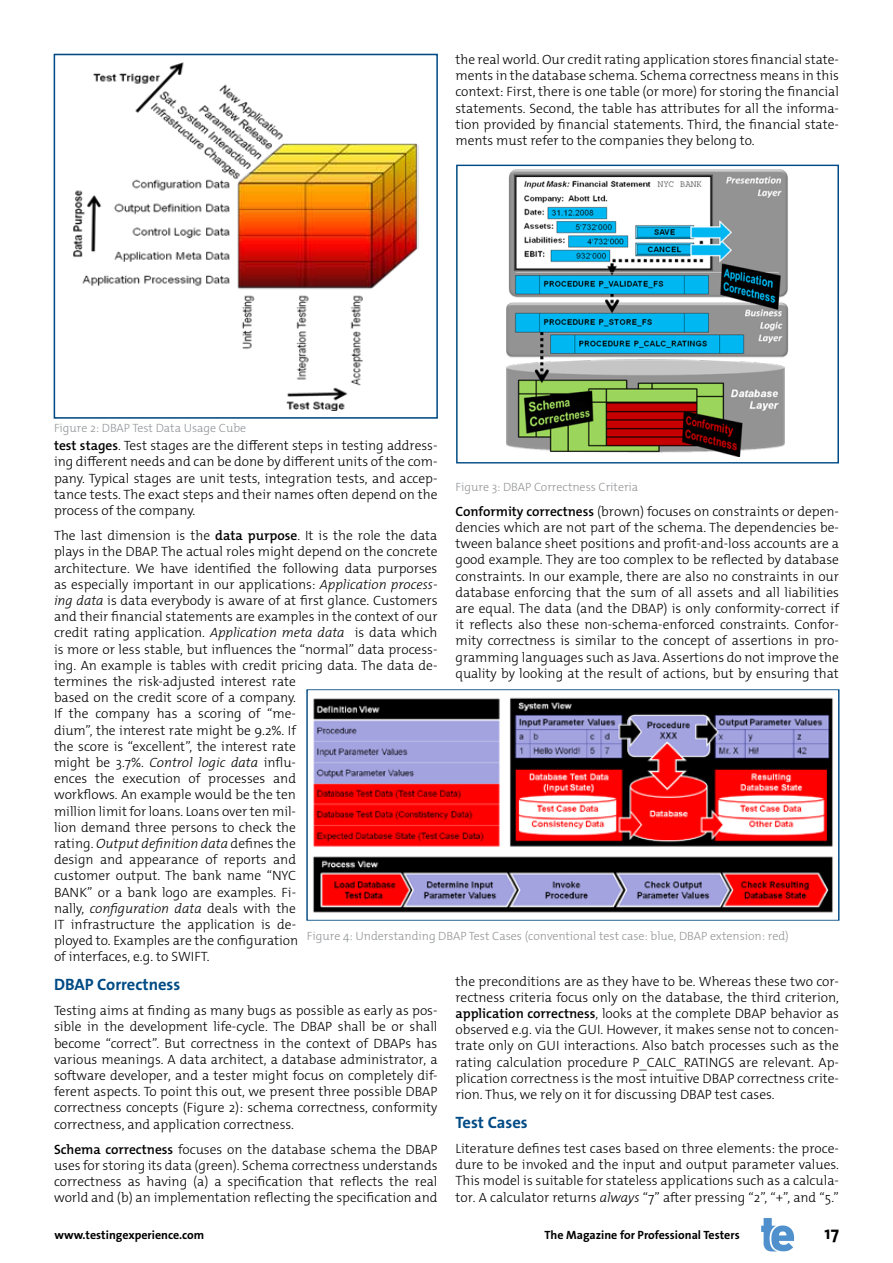
<style>
.page{position:relative;width:893px;height:1263px;background:#fff}
.page>*{position:absolute;margin:0;border:0;box-sizing:border-box;transform-origin:0 0}
.t1{font:700 18px "The Sans Os F";color:#000}
.t2{font:700 16.5px "The Sans Os F";color:#004b85}
.t3{font:300 13.5px/16.2px "The Mix Os F";color:#000;text-align:justify}
.t4{font:300 12px "The Mix Os F";color:#939598}
.t5{font:700 12px "The Sans Os F";color:#000}
.s1{font-weight:600}
.s2{font-style:italic}
</style>
<div class="page">
<svg style="left:761px;top:1218px;width:33px;height:33px"></svg>
<img style="left:73px;top:62px;width:346px;height:349px">
<div style="left:54px;top:54px;width:384px;height:365px;border:2px solid #004b85"></div>
<img style="left:506px;top:169px;width:283px;height:288px">
<div style="left:456px;top:165px;width:383px;height:298px;border:1px solid #004b85"></div>
<img style="left:313px;top:697px;width:520px;height:216px">
<div style="left:306px;top:689px;width:533px;height:232px;border:1px solid #004b85"></div>
<p class="t4" style="left:54px;top:420px;width:194px">Figure 2: DBAP Test Data Usage Cube</p>
<p class="t3" style="left:455px;top:51px;width:385px">the real world. Our credit rating application stores financial state&shy;ments in the database schema. Schema correctness means in this context: First, there is one table (or more) for storing the financial statements. Second, the table has attributes for all the informa&shy;tion provided by financial statements. Third, the financial state&shy;ments must refer to the companies they belong to.</p>
<p class="t3" style="left:54px;top:438px;width:385px"><span class="s1">test stages</span>. Test stages are the different steps in testing address&shy;ing different needs and can be done by different units of the com&shy;pany. Typical stages are unit tests, integration tests, and accep&shy;tance tests. The exact steps and their names often depend on the process of the company.</p>
<p class="t3" style="left:54px;top:527px;width:385px;text-align:left">The last dimension is the <span class="s1">data purpose</span>. It is the role the data plays in the DBAP. The actual roles might depend on the concrete architecture. We have identified the following data purporses as especially important in our applications: <span class="s2">Application process&shy;ing data</span> is data everybody is aware of at first glance. Customers and their financial statements are examples in the context of our credit rating application. <span class="s2">Application meta data</span> is data which is more or less stable, but influences the “normal” data process&shy;ing. An example is tables with credit pricing data. The data de&shy;termines the risk-adjusted interest rate<br>based on the credit score of a company.<br>If the company has a scoring of “me-<br>dium”, the interest rate might be 9.2%. If<br>the score is “excellent”, the interest rate<br>might be 3.7%. <span class="s2">Control logic data</span> influ-<br>ences the execution of processes and<br>workflows. An example would be the ten<br>million limit for loans. Loans over ten mil-<br>lion demand three persons to check the<br>rating. <span class="s2">Output definition data</span> defines the<br>design and appearance of reports and<br>customer output. The bank name “NYC<br>BANK” or a bank logo are examples. Fi-<br>nally, <span class="s2">configuration data</span> deals with the<br>IT infrastructure the application is de-<br>ployed to. Examples are the configuration<br>of interfaces, e.g. to SWIFT.</p>
<p class="t2" style="left:54px;top:974px;width:128px">DBAP Correctness</p>
<p class="t3" style="left:54px;top:1003px;width:385px">Testing aims at finding as many bugs as possible as early as pos&shy;sible in the development life-cycle. The DBAP shall be or shall become “correct”. But correctness in the context of DBAPs has various meanings. A data architect, a database administrator, a software developer, and a tester might focus on completely dif&shy;ferent aspects. To point this out, we present three possible DBAP correctness concepts (Figure 2): schema correctness, conformity correctness, and application correctness.</p>
<p class="t3" style="left:54px;top:1141px;width:385px"><span class="s1">Schema correctness</span> focuses on the database schema the DBAP uses for storing its data (green). Schema correctness understands correctness as having (a) a specification that reflects the real world and (b) an implementation reflecting the specification and</p>
<p class="t4" style="left:455px;top:479px;width:184px">Figure 3: DBAP Correctness Criteria</p>
<p class="t3" style="left:455px;top:503px;width:385px"><span class="s1">Conformity correctness</span> (brown) focuses on constraints or depen&shy;dencies which are not part of the schema. The dependencies be&shy;tween balance sheet positions and profit-and-loss accounts are a good example. They are too complex to be reflected by database constraints. In our example, there are also no constraints in our database enforcing that the sum of all assets and all liabilities are equal. The data (and the DBAP) is only conformity-correct if it reflects also these non-schema-enforced constraints. Confor&shy;mity correctness is similar to the concept of assertions in pro&shy;gramming languages such as Java. Assertions do not improve the quality by looking at the result of actions, but by ensuring that</p>
<p class="t4" style="left:307px;top:929px;width:483px">Figure 4: Understanding DBAP Test Cases (conventional test case: blue, DBAP extension: red)</p>
<p class="t3" style="left:455px;top:973px;width:385px">the preconditions are as they have to be. Whereas these two cor&shy;rectness criteria focus only on the database, the third criterion, <span class="s1">application correctness</span>, looks at the complete DBAP behavior as observed e.g. via the GUI. However, it makes sense not to concen&shy;trate only on GUI interactions. Also batch processes such as the rating calculation procedure P_CALC_RATINGS are relevant. Ap&shy;plication correctness is the most intuitive DBAP correctness crite&shy;rion. Thus, we rely on it for discussing DBAP test cases.</p>
<p class="t2" style="left:455px;top:1111px;width:74px">Test Cases</p>
<p class="t3" style="left:455px;top:1140px;width:385px">Literature defines test cases based on three elements: the proce&shy;dure to be invoked and the input and output parameter values.<br>This model is suitable for stateless applications such as a calcula&shy;tor. A calculator returns <span class="s2">always</span> “7” after pressing “2”, “+”, and “5.”</p>
<p class="t5" style="left:54px;top:1227px;width:151px">www.testingexperience.com</p>
<p class="t5" style="left:544px;top:1227px;width:197px">The Magazine for Professional Testers</p>
<h1 class="t1" style="left:825px;top:1221px;width:16px">17</h1>
</div>
